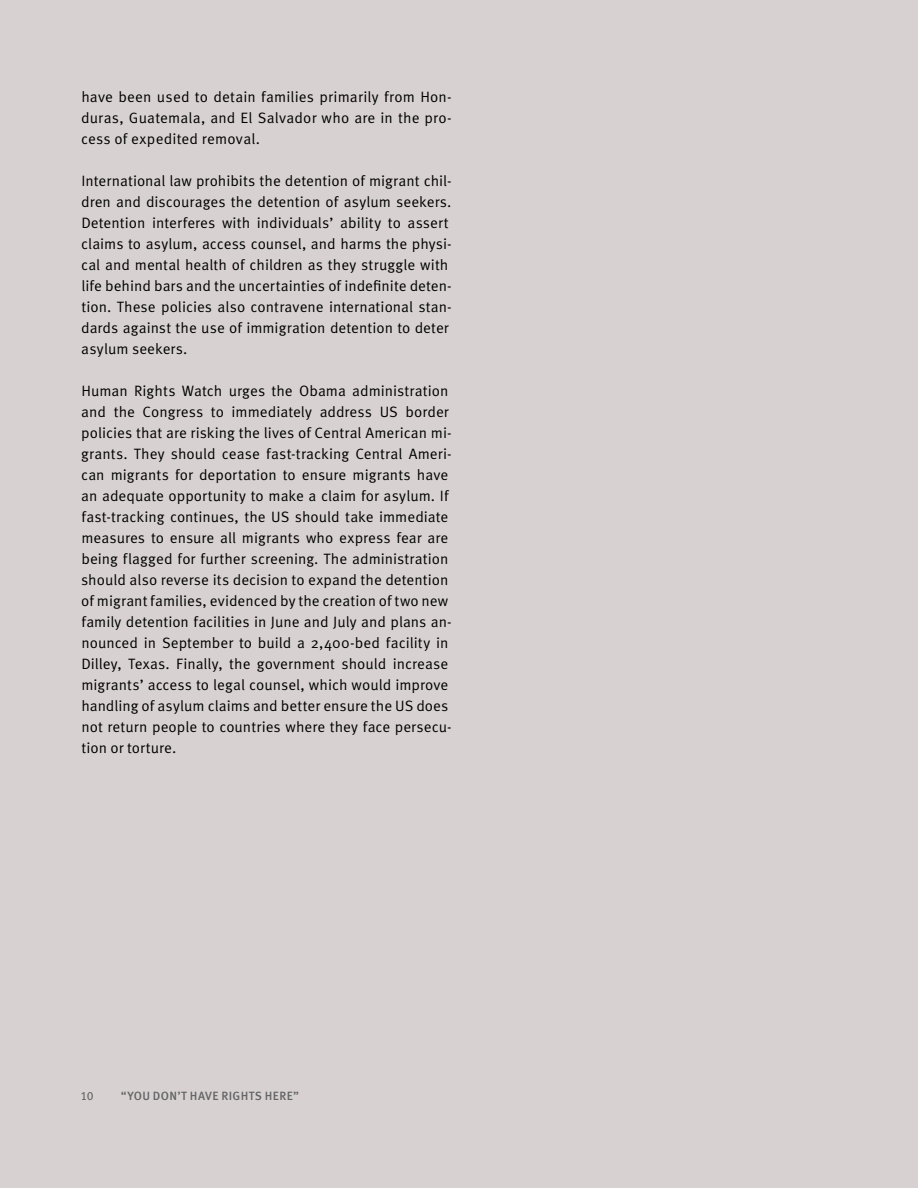
<style>
.page{position:relative;width:918px;height:1188px;background:#d7d2d1}
.page>*{position:absolute;margin:0;border:0;box-sizing:border-box;transform-origin:0 0}
.t1{font:15px/21px "Meta Pro Norm";color:#000}
.t2{font:500 12px "Meta Pro";letter-spacing:.03em;color:#636466}
.t3{font:12px "Meta Pro";color:#636466}
</style>
<div class="page">
<p class="t1" style="left:81px;top:85px;width:372px;text-align:justify">have been used to detain families primarily from Hon&shy;duras, Guatemala, and El Salvador who are in the pro&shy;cess of expedited removal.</p>
<p class="t1" style="left:81px;top:169px;width:372px">International law prohibits the detention of migrant chil&shy;dren and discourages the detention of asylum seekers.<br>Detention interferes with individuals’ ability to assert claims to asylum, access counsel, and harms the physi&shy;cal and mental health of children as they struggle with life behind bars and the uncertainties of indefinite deten&shy;tion. These policies also contravene international stan&shy;dards against the use of immigration detention to deter asylum seekers.</p>
<p class="t1" style="left:81px;top:379px;width:372px">Human Rights Watch urges the Obama administration and the Congress to immediately address US border policies that are risking the lives of Central American mi&shy;grants. They should cease fast-tracking Central Ameri&shy;can migrants for deportation to ensure migrants have an adequate opportunity to make a claim for asylum. If fast-tracking continues, the US should take immediate measures to ensure all migrants who express fear are being flagged for further screening. The administration should also reverse its decision to expand the detention of migrant families, evidenced by the creation of two new family detention facilities in June and July and plans an&shy;nounced in September to build a 2,400-bed facility in Dilley, Texas. Finally, the government should increase migrants’ access to legal counsel, which would improve handling of asylum claims and better ensure the US does not return people to countries where they face persecu&shy;tion or torture.</p>
<p class="t3" style="left:80px;top:1086px;width:15px">10</p>
<p class="t2" style="left:121px;top:1086px;width:116px">“YOU DON ’T HAVE RIGHTS</p>
<p class="t2" style="left:265px;top:1086px;width:36px">HERE”</p>
</div>
